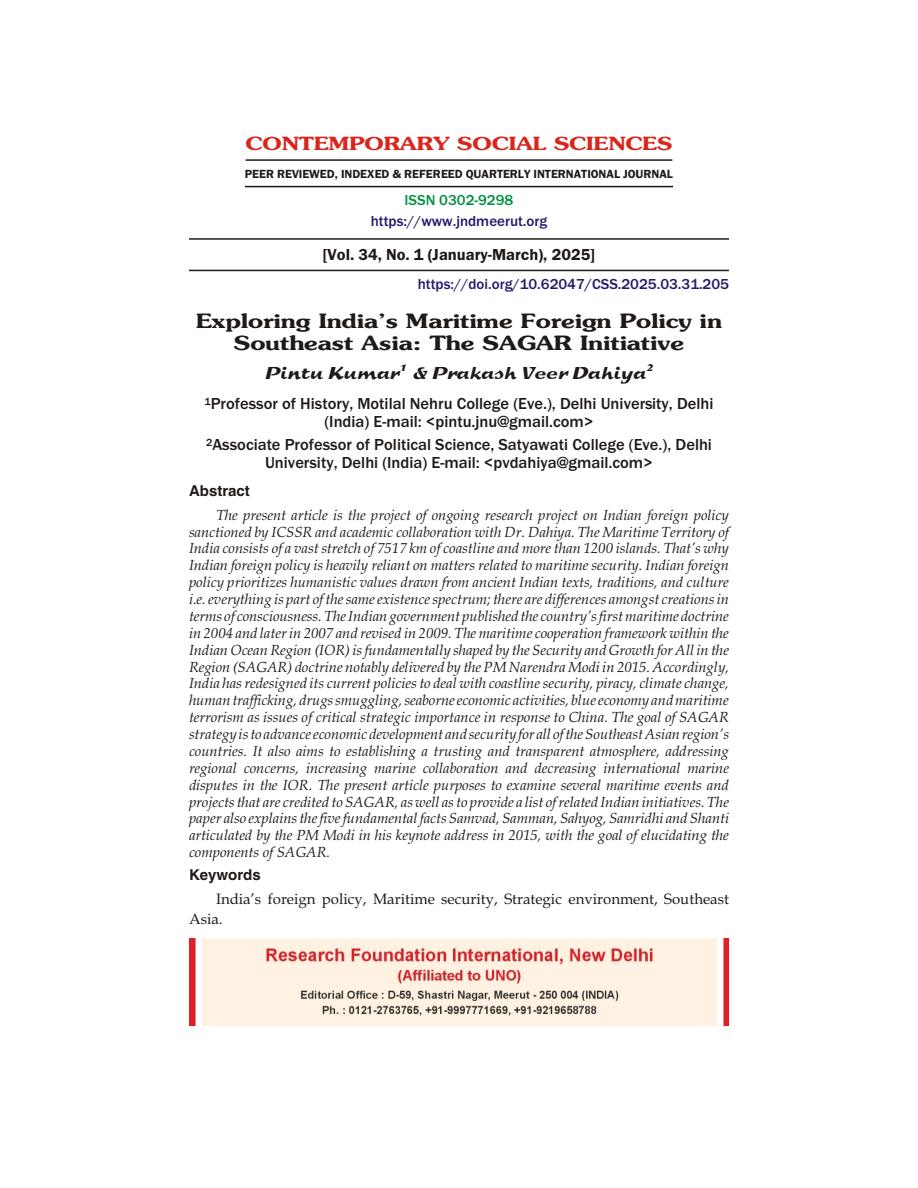
<style>
.page{position:relative;width:918px;height:1188px;background:#fff}
.page>*{position:absolute;margin:0;border:0;box-sizing:border-box;transform-origin:0 0}
.t1{font:19.5px/22.5px "Souvenir Light Bold Wd";color:#1f1a17;text-align:center}
.t2{font:18px "Souvenir Light Bold Wd";color:#d9261c}
.t3{font:17.25px "Sprint";color:#1f1a17}
.t4{font:500 16.5px/18.3px "Franklin Gothic";color:#1f1a17;text-align:center}
.t5{font:16.5px "Franklin Gothic Demi";color:#1f1a17}
.t6{font:15px/19.5px "Book Antiqua";color:#1f1a17}
.t7{font:500 15px "Franklin Gothic";color:#291770}
.t8{font:700 15px "Helvetica";color:#1f1a17}
.t9{font:500 15px "Franklin Gothic";color:#009140}
.t10{font:italic 14.7px/17px "Book Antiqua";color:#1f1a17;text-align:justify}
.t11{font:12.15px "Franklin Gothic Demi";letter-spacing:-.005em;color:#1f1a17}
.t12{font:11.25px "Sprint";color:#1f1a17}
</style>
<div class="page">
<hr style="left:246px;top:159px;width:426px;height:2px;background:#1f1a17">
<hr style="left:245px;top:186px;width:428px;height:1px;background:#1f1a17">
<hr style="left:189px;top:238px;width:540px;height:2px;background:#1f1a17">
<hr style="left:189px;top:270px;width:540px;height:1px;background:#1f1a17">
<img style="left:189px;top:939px;width:540px;height:87px">
<p class="t2" style="left:246px;top:137px;width:428px">CONTEMPORARY SOCIAL SCIENCES</p>
<p class="t11" style="left:245px;top:169px;width:430px">PEER REVIEWED, INDEXED &amp; REFEREED QUARTERLY INTERNATIONAL JOURNAL</p>
<p class="t9" style="left:405px;top:195px;width:110px">ISSN 0302-9298</p>
<p class="t7" style="left:371px;top:216px;width:178px">https://www.jndmeerut.org</p>
<p class="t5" style="left:323px;top:248px;width:274px">[Vol. 34, No. 1 (January-March), 2025]</p>
<p class="t7" style="left:418px;top:279px;width:313px">https://doi.org/10.62047/CSS.2025.03.31.205</p>
<h1 class="t1" style="left:196px;top:311px;width:527px">Exploring India’s Maritime Foreign Policy in<br>Southeast Asia: The SAGAR Initiative</h1>
<p class="t3" style="left:264px;top:362px;width:136px">Pintu Kumar</p>
<p class="t12" style="left:399px;top:360px;width:10px">1</p>
<p class="t3" style="left:412px;top:362px;width:235px">&amp; Prakash Veer Dahiya</p>
<p class="t12" style="left:645px;top:360px;width:10px">2</p>
<p class="t4" style="left:204px;top:395px;width:511px"><sup>1</sup>Professor of History, Motilal Nehru College (Eve.), Delhi University, Delhi (India) E-mail: &lt;pintu.jnu@gmail.com&gt;</p>
<p class="t4" style="left:206px;top:437px;width:507px"><sup>2</sup>Associate Professor of Political Science, Satyawati College (Eve.), Delhi<br>University, Delhi (India) E-mail: &lt;pvdahiya@gmail.com&gt;</p>
<p class="t8" style="left:189px;top:485px;width:62px">Abstract</p>
<p class="t10" style="left:189px;top:508px;width:542px;text-indent:27px">The present article is the project of ongoing research project on Indian foreign policy sanctioned by ICSSR and academic collaboration with Dr. Dahiya. The Maritime Territory of India consists of a vast stretch of 7517 km of coastline and more than 1200 islands. That’s why Indian foreign policy is heavily reliant on matters related to maritime security. Indian foreign policy prioritizes humanistic values drawn from ancient Indian texts, traditions, and culture i.e. everything is part of the same existence spectrum; there are differences amongst creations in terms of consciousness. The Indian government published the country’s first maritime doctrine in 2004 and later in 2007 and revised in 2009. The maritime cooperation framework within the Indian Ocean Region (IOR) is fundamentally shaped by the Security and Growth for All in the Region (SAGAR) doctrine notably delivered by the PM Narendra Modi in 2015. Accordingly, India has redesigned its current policies to deal with coastline security, piracy, climate change, human trafficking, drugs smuggling, seaborne economic activities, blue economy and maritime terrorism as issues of critical strategic importance in response to China. The goal of SAGAR strategy is to advance economic development and security for all of the Southeast Asian region’s countries. It also aims to establishing a trusting and transparent atmosphere, addressing regional concerns, increasing marine collaboration and decreasing international marine disputes in the IOR. The present article purposes to examine several maritime events and projects that are credited to SAGAR, as well as to provide a list of related Indian initiatives. The paper also explains the five fundamental facts Samvad, Samman, Sahyog, Samridhi and Shanti articulated by the PM Modi in his keynote address in 2015, with the goal of elucidating the components of SAGAR.</p>
<p class="t8" style="left:189px;top:869px;width:73px">Keywords</p>
<p class="t6" style="left:189px;top:891px;width:541px;text-indent:27px">India’s foreign policy, Maritime security, Strategic environment, Southeast<br>Asia.</p>
</div>
